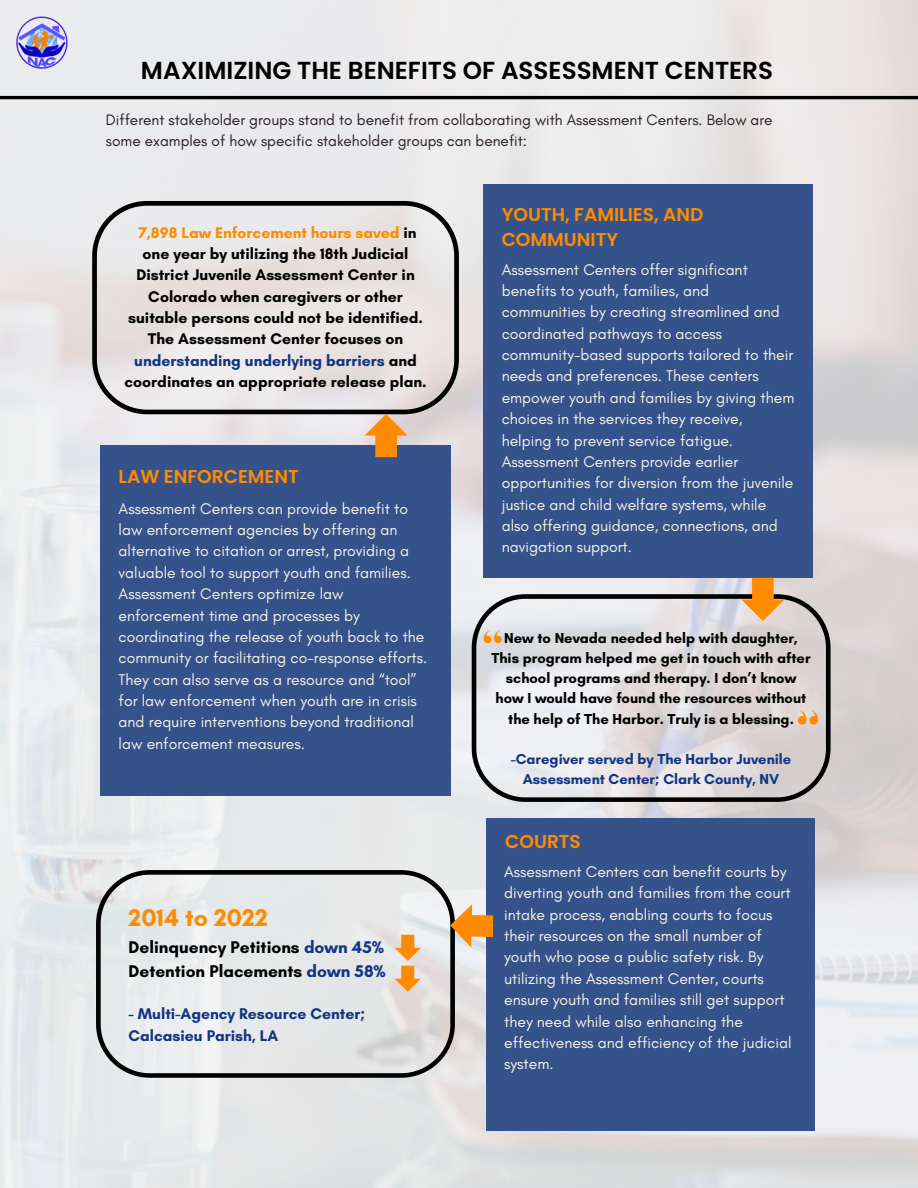
<style>
.page{position:relative;width:918px;height:1188px;background:#fff}
.page>*{position:absolute;margin:0;border:0;box-sizing:border-box;transform-origin:0 0}
.t1{font:700 24.75px "Glacial Indifference";color:#ff8b00}
.t2{font:600 24.6px "Poppins";color:#000}
.t3{font:600 18.6px/25.3px "Poppins";color:#ff8b00}
.t4{font:700 17.25px/23.7px "Glacial Indifference";color:#000}
.t5{font:15.75px/21.3px "Glacial Indifference";color:#f6f6e9}
.t6{font:700 15.75px/21.3px "Glacial Indifference";color:#000;text-align:center}
.t7{font:700 15.75px/21.3px "Glacial Indifference";color:#123682}
.t8{font:15.45px/21.3px "Glacial Indifference";color:#291b25}
.t9{font:700 14.7px/20.2px "Glacial Indifference";color:#000;text-align:center}
.t10{font:700 14.7px/20.2px "Glacial Indifference";color:#123682;text-align:center}
.s1{color:#ff8b00}
.s2{color:#123682}
</style>
<div class="page">
<img style="left:0;top:0;width:918px;height:1188px">
<div style="left:100px;top:445px;width:350px;height:351px;background:#36528b"></div>
<div style="left:487px;top:818px;width:328px;height:312px;background:#36528b"></div>
<div style="left:483px;top:184px;width:329px;height:394px;background:#36528b"></div>
<hr style="left:0;top:96px;width:918px;height:3px;background:#000">
<img style="left:13px;top:14px;width:58px;height:57px">
<svg style="left:92px;top:201px;width:367px;height:213px;background:#dad5d5"></svg>
<svg style="left:96px;top:870px;width:359px;height:208px;background:#d7d8d9"></svg>
<svg style="left:472px;top:594px;width:359px;height:208px;background:#d4d1d3"></svg>
<svg style="left:741px;top:578px;width:44px;height:43px;background:#e4a864"></svg>
<svg style="left:365px;top:414px;width:43px;height:43px;background:#d79d60"></svg>
<svg style="left:450px;top:904px;width:44px;height:43px"></svg>
<svg style="left:484px;top:630px;width:18px;height:13px"></svg>
<svg style="left:798px;top:710px;width:20px;height:15px"></svg>
<svg style="left:395px;top:935px;width:26px;height:57px"></svg>
<p class="t2" style="left:141px;top:54px;width:634px">MAXIMIZING THE BENEFITS OF ASSESSMENT CENTERS</p>
<h2 class="t8" style="left:106px;top:109px;width:668px">Different stakeholder groups stand to benefit from collaborating with Assessment Centers. Below are some examples of how specific stakeholder groups can benefit:</h2>
<p class="t6" style="left:125px;top:221px;width:304px"><span class="s1">7,898 Law Enforcement hours saved</span> in one year by utilizing the 18th Judicial District Juvenile Assessment Center in Colorado when caregivers or other suitable persons could not be identified.<br>The Assessment Center focuses on <span class="s2">understanding underlying barriers</span> and coordinates an appropriate release plan.</p>
<h4 class="t3" style="left:119px;top:464px;width:182px">LAW ENFORCEMENT</h4>
<h2 class="t5" style="left:119px;top:498px;width:310px">Assessment Centers can provide benefit to law enforcement agencies by offering an alternative to citation or arrest, providing a valuable tool to support youth and families.<br>Assessment Centers optimize law enforcement time and processes by coordinating the release of youth back to the community or facilitating co-response efforts.<br>They can also serve as a resource and “tool” for law enforcement when youth are in crisis and require interventions beyond traditional law enforcement measures.</h2>
<p class="t1" style="left:129px;top:902px;width:141px">2014 to 2022</p>
<p class="t4" style="left:129px;top:935px;width:259px">Delinquency Petitions <span class="s2">down 45%<br></span>Detention Placements <span class="s2">down 58%</span></p>
<h4 class="t7" style="left:129px;top:1003px;width:238px">- Multi-Agency Resource Center;<br>Calcasieu Parish, LA</h4>
<h1 class="t3" style="left:502px;top:202px;width:203px">YOUTH, FAMILIES, AND<br>COMMUNITY</h1>
<p class="t5" style="left:502px;top:258px;width:294px">Assessment Centers offer significant benefits to youth, families, and communities by creating streamlined and coordinated pathways to access community-based supports tailored to their needs and preferences. These centers empower youth and families by giving them choices in the services they receive, helping to prevent service fatigue.<br>Assessment Centers provide earlier opportunities for diversion from the juvenile justice and child welfare systems, while also offering guidance, connections, and navigation support.</p>
<p class="t9" style="left:491px;top:627px;width:321px">New to Nevada needed help with daughter, This program helped me get in touch with after school programs and therapy. I don’t know how I would have found the resources without the help of The Harbor. Truly is a blessing.</p>
<p class="t10" style="left:511px;top:749px;width:282px">-Caregiver served by The Harbor Juvenile<br>Assessment Center; Clark County, NV</p>
<p class="t3" style="left:505px;top:829px;width:77px">COURTS</p>
<p class="t5" style="left:504px;top:861px;width:289px">Assessment Centers can benefit courts by diverting youth and families from the court intake process, enabling courts to focus their resources on the small number of youth who pose a public safety risk. By utilizing the Assessment Center, courts ensure youth and families still get support they need while also enhancing the effectiveness and efficiency of the judicial system.</p>
</div>
